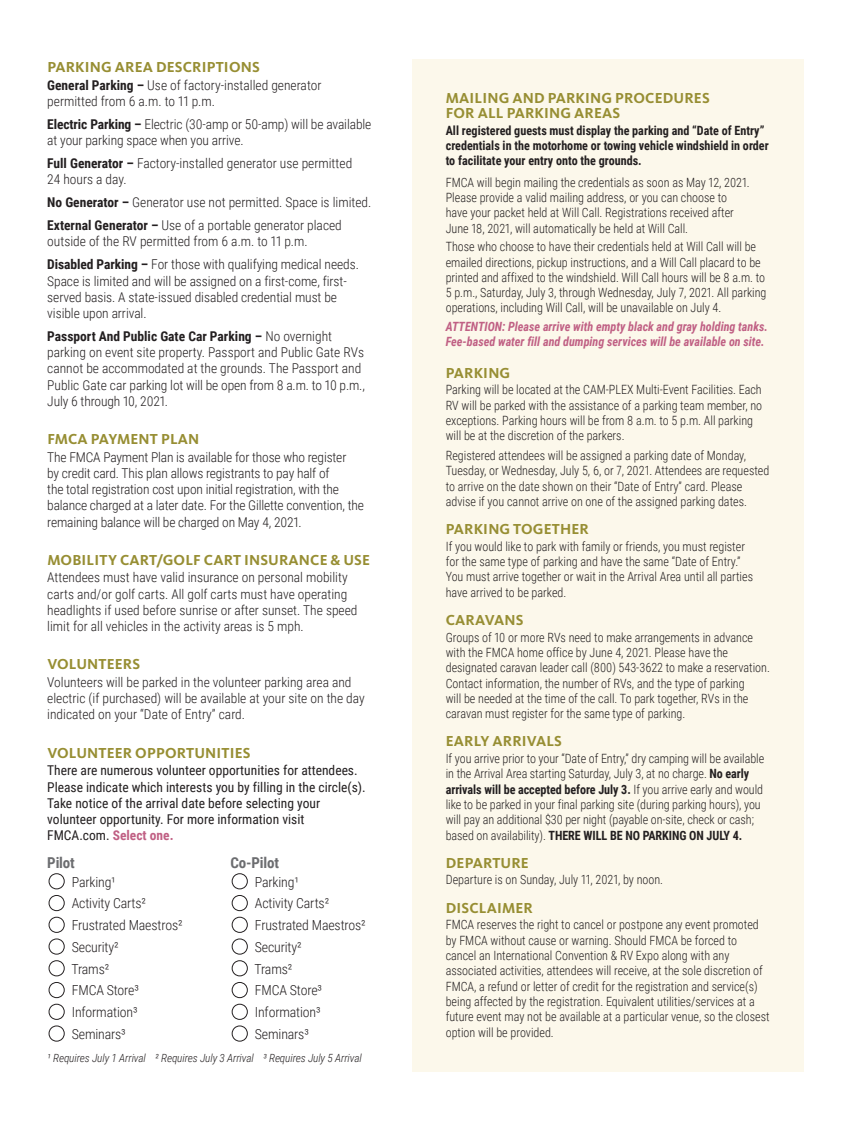
<style>
.page{position:relative;width:851px;height:1134px;background:#fff}
.page>*{position:absolute;margin:0;border:0;box-sizing:border-box;transform-origin:0 0}
.t1{font:700 15px/15px "Kievit OT";letter-spacing:.01em;color:#978e33}
.t2{font:700 15px "Roboto Condensed";letter-spacing:-.01em;color:#6c6d70}
.t3{font:300 13.8px "Roboto Condensed";letter-spacing:-.01em;color:#231f20}
.t4{font:300 13.5px/16.2px "Roboto Condensed";color:#231f20}
.t5{font:13.5px/16.2px "Roboto Condensed";color:#231f20}
.t6{font:300 12.75px/15.3px "Roboto Condensed";color:#231f20;scale:.95 1}
.t7{font:700 12.75px/15.3px "Roboto Condensed";color:#231f20;scale:.95 1}
.t8{font:italic 700 12.75px/15.3px "Roboto Condensed";color:#c06084;scale:.95 1}
.t9{font:italic 300 11.25px "Roboto Condensed";letter-spacing:-.01em;color:#231f20}
.s1{font-weight:700}
.s2{font-weight:700;color:#c06084}
</style>
<div class="page">
<div style="left:412px;top:59px;width:391px;height:1013px;background:#fcf8eb"></div>
<p class="t1" style="left:47px;top:59px;width:214px">PARKING AREA DESCRIPTIONS</p>
<p class="t4" style="left:47px;top:76px;width:276px"><span class="s1">General Parking –</span> Use of factory-installed generator permitted from 6 a.m. to 11 p.m.</p>
<p class="t4" style="left:47px;top:116px;width:325px"><span class="s1">Electric Parking –</span> Electric (30-amp or 50-amp) will be available at your parking space when you arrive.</p>
<p class="t4" style="left:47px;top:155px;width:306px"><span class="s1">Full Generator –</span> Factory-installed generator use permitted<br>24 hours a day.</p>
<p class="t4" style="left:47px;top:191px;width:325px;line-height:23px"><span class="s1">No Generator –</span> Generator use not permitted. Space is limited.<br><span class="s1">External Generator –</span> Use of a portable generator placed</p>
<p class="t4" style="left:47px;top:230px;width:313px;line-height:23px">outside of the RV permitted from 6 a.m. to 11 p.m.<br><span class="s1">Disabled Parking –</span> For those with qualifying medical needs.</p>
<p class="t4" style="left:47px;top:272px;width:301px">Space is limited and will be assigned on a first-come, first&shy;served basis. A state-issued disabled credential must be visible upon arrival.</p>
<p class="t4" style="left:47px;top:328px;width:319px"><span class="s1">Passport And Public Gate Car Parking –</span> No overnight parking on event site property. Passport and Public Gate RVs cannot be accommodated at the grounds. The Passport and Public Gate car parking lot will be open from 8 a.m. to 10 p.m., July 6 through 10, 2021.</p>
<p class="t1" style="left:47px;top:431px;width:153px">FMCA PAYMENT PLAN</p>
<p class="t4" style="left:47px;top:448px;width:318px">The FMCA Payment Plan is available for those who register<br>by credit card. This plan allows registrants to pay half of<br>the total registration cost upon initial registration, with the balance charged at a later date. For the Gillette convention, the remaining balance will be charged on May 4, 2021.</p>
<p class="t1" style="left:47px;top:552px;width:324px">MOBILITY CART/GOLF CART INSURANCE &amp; USE</p>
<p class="t4" style="left:47px;top:569px;width:312px">Attendees must have valid insurance on personal mobility carts and/or golf carts. All golf carts must have operating headlights if used before sunrise or after sunset. The speed limit for all vehicles in the activity areas is 5 mph.</p>
<p class="t1" style="left:47px;top:657px;width:94px">VOLUNTEERS</p>
<p class="t4" style="left:47px;top:674px;width:319px">Volunteers will be parked in the volunteer parking area and electric (if purchased) will be available at your site on the day indicated on your “Date of Entry” card.</p>
<p class="t1" style="left:47px;top:745px;width:205px">VOLUNTEER OPPORTUNITIES</p>
<p class="t5" style="left:47px;top:762px;width:320px">There are numerous volunteer opportunities for attendees.<br>Please indicate which interests you by filling in the circle(s).<br>Take notice of the arrival date before selecting your volunteer opportunity. For more information visit FMCA.com. <span class="s2">Select one.</span></p>
<p class="t2" style="left:47px;top:852px;width:29px">Pilot</p>
<p class="t2" style="left:230px;top:852px;width:50px">Co-Pilot</p>
<p class="t3" style="left:72px;top:872px;width:46px">Parking¹</p>
<p class="t3" style="left:255px;top:872px;width:46px">Parking¹</p>
<p class="t3" style="left:72px;top:894px;width:76px">Activity Carts²</p>
<p class="t3" style="left:255px;top:894px;width:76px">Activity Carts²</p>
<p class="t3" style="left:72px;top:916px;width:112px">Frustrated Maestros²</p>
<p class="t3" style="left:255px;top:916px;width:112px">Frustrated Maestros²</p>
<p class="t3" style="left:72px;top:937px;width:48px">Security²</p>
<p class="t3" style="left:255px;top:937px;width:48px">Security²</p>
<p class="t3" style="left:71px;top:959px;width:39px">Trams²</p>
<p class="t3" style="left:254px;top:959px;width:39px">Trams²</p>
<p class="t3" style="left:72px;top:981px;width:69px">FMCA Store³</p>
<p class="t3" style="left:255px;top:981px;width:69px">FMCA Store³</p>
<p class="t3" style="left:72px;top:1003px;width:67px">Information³</p>
<p class="t3" style="left:255px;top:1003px;width:67px">Information³</p>
<p class="t3" style="left:72px;top:1024px;width:55px">Seminars³</p>
<p class="t3" style="left:255px;top:1024px;width:55px">Seminars³</p>
<p class="t9" style="left:47px;top:1050px;width:316px">¹ Requires July 1 Arrival ² Requires July 3 Arrival ³ Requires July 5 Arrival</p>
<p class="t1" style="left:446px;top:90px;width:265px">MAILING AND PARKING PROCEDURES<br>FOR ALL PARKING AREAS</p>
<p class="t7" style="left:446px;top:122px;width:341px">All registered guests must display the parking and “Date of Entry” credentials in the motorhome or towing vehicle windshield in order to facilitate your entry onto the grounds.</p>
<p class="t6" style="left:446px;top:174px;width:321px">FMCA will begin mailing the credentials as soon as May 12, 2021.<br>Please provide a valid mailing address, or you can choose to have your packet held at Will Call. Registrations received after June 18, 2021, will automatically be held at Will Call.</p>
<p class="t6" style="left:445px;top:239px;width:339px">Those who choose to have their credentials held at Will Call will be emailed directions, pickup instructions, and a Will Call placard to be printed and affixed to the windshield. Will Call hours will be 8 a.m. to 5 p.m., Saturday, July 3, through Wednesday, July 7, 2021. All parking operations, including Will Call, will be unavailable on July 4.</p>
<p class="t8" style="left:445px;top:318px;width:340px">ATTENTION: Please arrive with empty black and gray holding tanks.<br>Fee-based water fill and dumping services will be available on site.</p>
<p class="t1" style="left:446px;top:365px;width:66px">PARKING</p>
<p class="t6" style="left:446px;top:382px;width:334px">Parking will be located at the CAM-PLEX Multi-Event Facilities. Each RV will be parked with the assistance of a parking team member, no exceptions. Parking hours will be from 8 a.m. to 5 p.m. All parking will be at the discretion of the parkers.</p>
<p class="t6" style="left:446px;top:447px;width:342px">Registered attendees will be assigned a parking date of Monday, Tuesday, or Wednesday, July 5, 6, or 7, 2021. Attendees are requested to arrive on the date shown on their “Date of Entry” card. Please advise if you cannot arrive on one of the assigned parking dates.</p>
<p class="t1" style="left:446px;top:521px;width:144px">PARKING TOGETHER</p>
<p class="t6" style="left:446px;top:538px;width:325px">If you would like to park with family or friends, you must register for the same type of parking and have the same “Date of Entry.” You must arrive together or wait in the Arrival Area until all parties have arrived to be parked.</p>
<p class="t1" style="left:446px;top:612px;width:79px">CARAVANS</p>
<p class="t6" style="left:446px;top:629px;width:343px">Groups of 10 or more RVs need to make arrangements in advance with the FMCA home office by June 4, 2021. Please have the designated caravan leader call (800) 543-3622 to make a reservation.<br>Contact information, the number of RVs, and the type of parking<br>will be needed at the time of the call. To park together, RVs in the caravan must register for the same type of parking.</p>
<p class="t1" style="left:446px;top:734px;width:118px">EARLY ARRIVALS</p>
<p class="t6" style="left:446px;top:750px;width:337px">If you arrive prior to your “Date of Entry,” dry camping will be available in the Arrival Area starting Saturday, July 3, at no charge. <span class="s1">No early arrivals will be accepted before July 3.</span> If you arrive early and would like to be parked in your final parking site (during parking hours), you will pay an additional $30 per night (payable on-site, check or cash; based on availability). <span class="s1">THERE WILL BE NO PARKING ON JULY 4.</span></p>
<p class="t1" style="left:446px;top:855px;width:85px">DEPARTURE</p>
<p class="t6" style="left:446px;top:872px;width:230px">Departure is on Sunday, July 11, 2021, by noon.</p>
<p class="t1" style="left:446px;top:900px;width:89px">DISCLAIMER</p>
<p class="t6" style="left:446px;top:917px;width:342px">FMCA reserves the right to cancel or postpone any event promoted by FMCA without cause or warning. Should FMCA be forced to cancel an International Convention &amp; RV Expo along with any associated activities, attendees will receive, at the sole discretion of FMCA, a refund or letter of credit for the registration and service(s) being affected by the registration. Equivalent utilities/services at a future event may not be available at a particular venue, so the closest option will be provided.</p>
</div>
